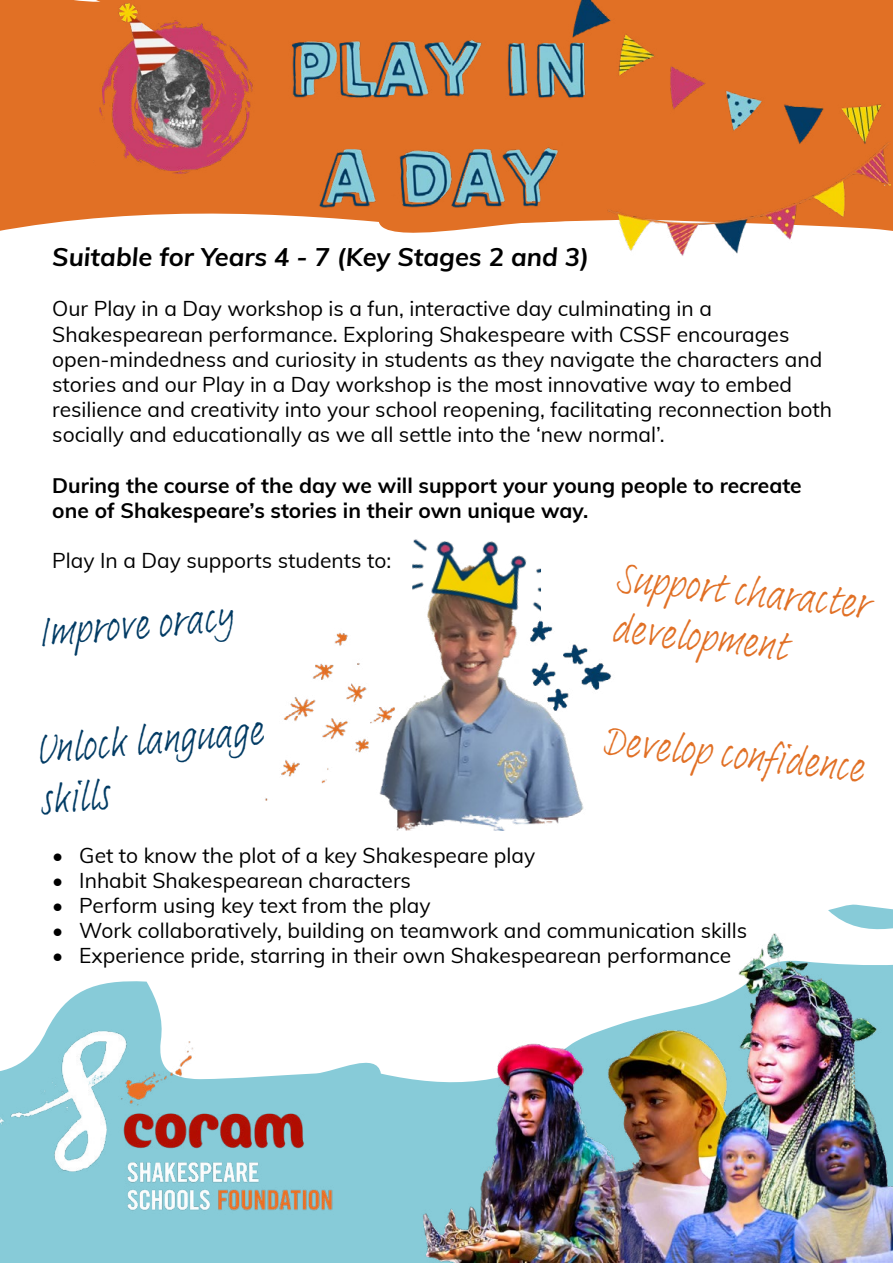
<style>
.page{position:relative;width:893px;height:1263px;background:#fff}
.page>*{position:absolute;margin:0;border:0;box-sizing:border-box;transform-origin:0 0}
.t1{font:42px/50.4px "Adobe Handwriting Frank";color:#e17025}
.t2{font:42px/50.4px "Adobe Handwriting Frank";color:#023b64}
.t3{font:italic 700 25.5px "Muli";color:#000}
.t4{font:21px/25.2px "Muli";color:#000}
.t5{font:700 21px/25.2px "Muli";color:#000}
</style>
<div class="page">
<svg style="left:62px;top:981px;width:96px;height:26px;fill:#87cbd8"></svg>
<svg style="left:0;top:1007px;width:374px;height:256px;fill:#87cbd8"></svg>
<div style="left:0;top:0;width:893px;height:231px;background:#e17025"></div>
<img style="left:374px;top:904px;width:519px;height:359px">
<img style="left:265px;top:620px;width:347px;height:210px">
<img style="left:0;top:1017px;width:344px;height:205px">
<img style="left:412px;top:539px;width:129px;height:113px">
<img style="left:446px;top:0;width:103px;height:231px">
<img style="left:94px;top:0;width:352px;height:233px">
<img style="left:549px;top:0;width:341px;height:256px">
<p class="t3" style="left:52px;top:238px;width:538px">Suitable for Years 4 - 7 (Key Stages 2 and 3)</p>
<p class="t4" style="left:52px;top:295px;width:781px">Our Play in a Day workshop is a fun, interactive day culminating in a Shakespearean performance. Exploring Shakespeare with CSSF encourages open-mindedness and curiosity in students as they navigate the characters and stories and our Play in a Day workshop is the most innovative way to embed resilience and creativity into your school reopening, facilitating reconnection both socially and educationally as we all settle into the ‘new normal’.</p>
<p class="t5" style="left:52px;top:471px;width:751px">During the course of the day we will support your young people to recreate one of Shakespeare’s stories in their own unique way.</p>
<p class="t4" style="left:52px;top:547px;width:341px">Play In a Day supports students to:</p>
<h1 class="t1" style="left:619px;top:553px;width:255px;rotate:6deg">Support character development</h1>
<h1 class="t2" style="left:35px;top:608px;width:197px;rotate:-5deg">Improve oracy</h1>
<h1 class="t2" style="left:33px;top:725px;width:229px;rotate:-5deg">Unlock language skills</h1>
<h1 class="t1" style="left:604px;top:715px;width:265px;rotate:6deg">Develop confidence</h1>
<p class="t4" style="left:52px;top:841px;width:484px">• Get to know the plot of a key Shakespeare play</p>
<p class="t4" style="left:52px;top:867px;width:360px">• Inhabit Shakespearean characters</p>
<p class="t4" style="left:52px;top:892px;width:380px">• Perform using key text from the play</p>
<p class="t4" style="left:52px;top:917px;width:697px">• Work collaboratively, building on teamwork and communication skills</p>
<p class="t4" style="left:52px;top:942px;width:680px">• Experience pride, starring in their own Shakespearean performance</p>
</div>
